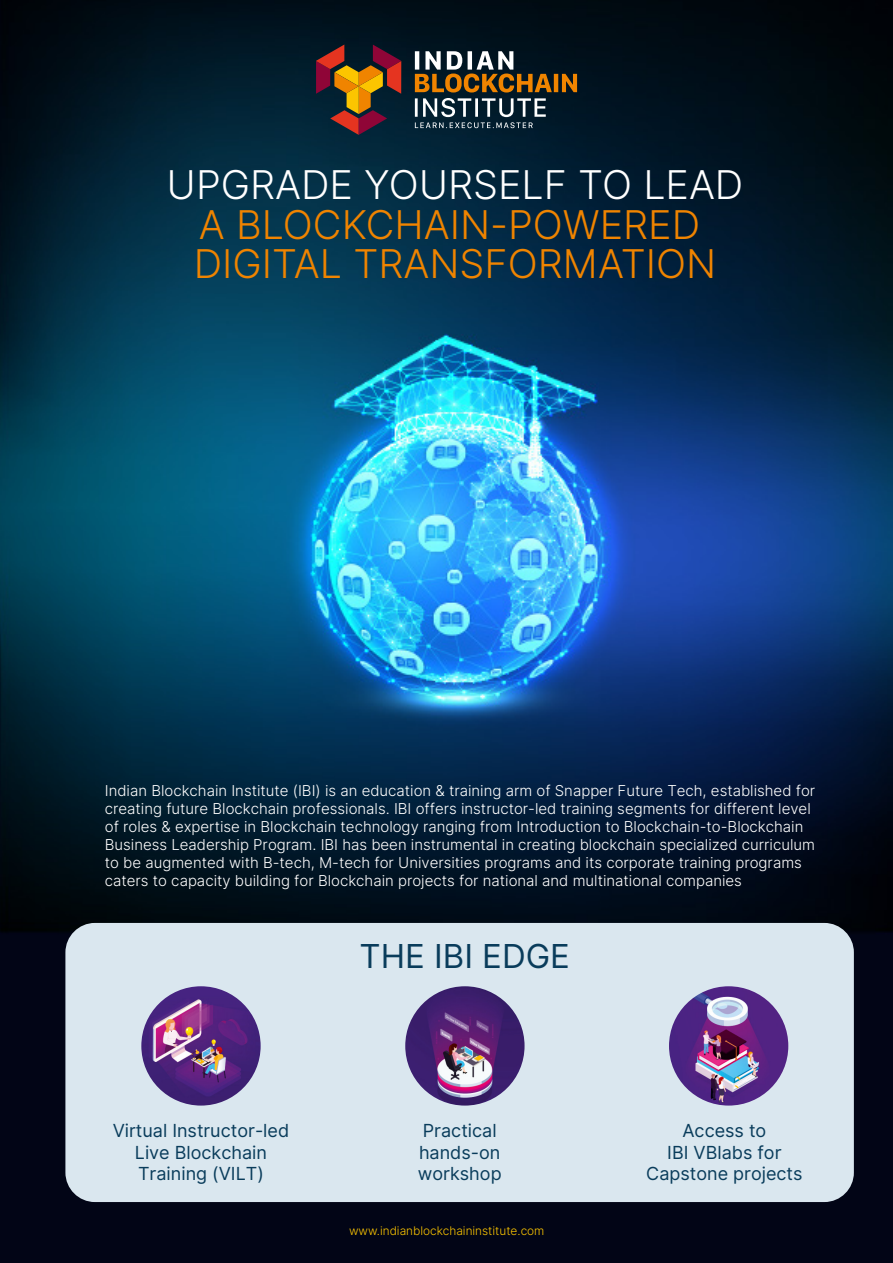
<style>
.page{position:relative;width:893px;height:1263px;background:#fff}
.page>*{position:absolute;margin:0;border:0;box-sizing:border-box;transform-origin:0 0}
.t1{font:39.6px/39.6px "Inter Light BETA";color:#f08400}
.t2{font:39.6px "Inter Light BETA";color:#fff}
.t3{font:33px "Inter";color:#093c5b}
.t4{font:18px/21.6px "Inter";color:#093c5b;text-align:center}
.t5{font:300 15px/18px "Inter";color:#fff}
.t6{font:11.85px "Inter Light BETA";color:#fcc500}
</style>
<div class="page">
<img style="left:0;top:0;width:893px;height:1263px">
<svg style="left:316px;top:45px;width:85px;height:90px;background:#633825"></svg>
<svg style="left:415px;top:51px;width:162px;height:77px;background:#464841"></svg>
<div style="left:65px;top:923px;width:789px;height:279px;background:#dae7ef;border-radius:29px"></div>
<img style="left:141px;top:986px;width:120px;height:119px;border-radius:60px">
<img style="left:405px;top:986px;width:120px;height:119px;border-radius:60px">
<img style="left:669px;top:986px;width:119px;height:119px;border-radius:60px">
<h1 class="t2" style="left:167px;top:156px;width:578px">UPGRADE YOURSELF TO LEAD</h1>
<h1 class="t1" style="left:194px;top:205px;width:524px">A BLOCKCHAIN-POWERED<br>DIGITAL TRANSFORMATION</h1>
<p class="t5" style="left:105px;top:781px;width:712px">Indian Blockchain Institute (IBI) is an education &amp; training arm of Snapper Future Tech, established for creating future Blockchain professionals. IBI offers instructor-led training segments for different level of roles &amp; expertise in Blockchain technology ranging from Introduction to Blockchain-to-Blockchain Business Leadership Program. IBI has been instrumental in creating blockchain specialized curriculum to be augmented with B-tech, M-tech for Universities programs and its corporate training programs caters to capacity building for Blockchain projects for national and multinational companies</p>
<h2 class="t3" style="left:359px;top:932px;width:212px">THE IBI EDGE</h2>
<p class="t4" style="left:113px;top:1120px;width:178px">Virtual Instructor-led<br>Live Blockchain<br>Training (VILT)</p>
<p class="t4" style="left:418px;top:1120px;width:85px;text-align:left">Practical hands-on workshop</p>
<p class="t4" style="left:646px;top:1120px;width:158px">Access to<br>IBI VBlabs for<br>Capstone projects</p>
<p class="t6" style="left:349px;top:1222px;width:197px">www.indianblockchaininstitute.com</p>
</div>
